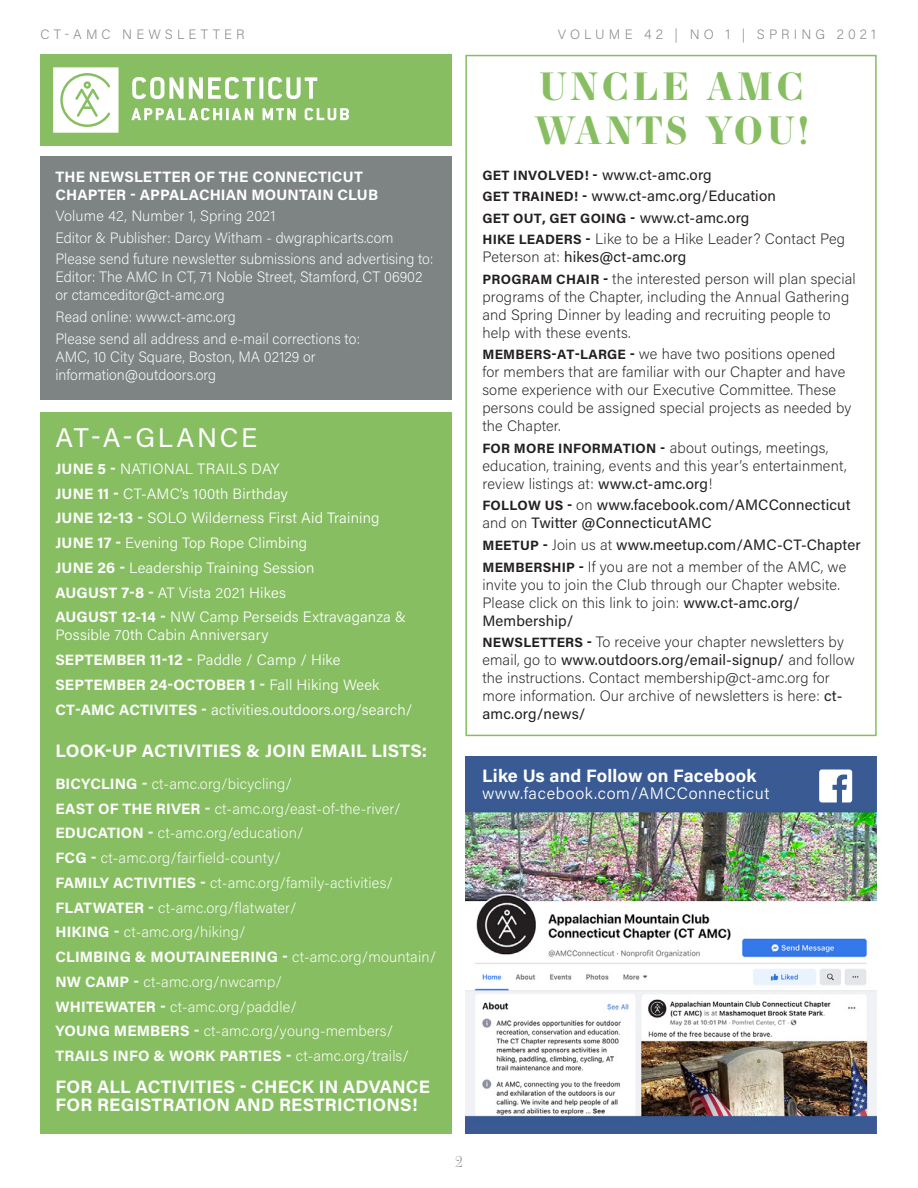
<style>
.page{position:relative;width:918px;height:1188px;background:#fff}
.page>*{position:absolute;margin:0;border:0;box-sizing:border-box;transform-origin:0 0}
.Small_Heading_-_Cent{font:700 37.5px/45px "Essonnes Display";letter-spacing:.1em;color:#87be62}
.Story_Headline_-_Lef{font:27px "Acumin Pro";letter-spacing:.1em;color:#fff}
.Body_Text_-_Left_Jus{font:700 18px/18px "Acumin Pro";letter-spacing:.01em;color:#fff}
.Aleo_B_10_12{font:700 18px "Acumin Pro";letter-spacing:.01em;color:#fff}
.t1{font:300 16.5px "Acumin Pro";letter-spacing:.04em;color:#fff}
.Body_Text_-_Left_Jus-2{font:200 15px/18px "Acumin Pro";letter-spacing:.01em;color:#231f20}
.Body_Text_-_Left_Jus-3{font:200 15px/18px "Acumin Pro";color:#fff}
.Body_Text_-_Left_Jus-4{font:300 15px/18px "Acumin Pro";letter-spacing:.01em;color:#fff}
.Body_Text_-_Left_Jus-5{font:700 15px/18px "Acumin Pro";letter-spacing:.01em;color:#fff}
.Body_Text_-_Left_Jus-6{font:15px/18px "Acumin Pro";letter-spacing:.01em;color:#231f20}
.t2{font:300 15px "Essonnes Display";color:#7e8483}
.t3{font:200 13.5px "Acumin Pro";letter-spacing:.3em;color:#7e8483}
.Body_Text_-_Left_Jus-7{font:700 13.5px "Acumin Pro";letter-spacing:.02em;color:#231f20}
.s1{font-weight:700}
.s2{font-weight:300}
.s3{font-weight:200}
.s4{font-weight:700;font-size:13.5px}
.s5{font-weight:400;font-size:15px}
.s6{font-weight:400}
</style>
<div class="page">
<div style="left:465px;top:55px;width:412px;height:681px;border:2px solid #87be62"></div>
<div style="left:40px;top:54px;width:412px;height:91px;background:#87be62"></div>
<div style="left:40px;top:413px;width:412px;height:721px;background:#87be62"></div>
<div style="left:40px;top:156px;width:412px;height:244px;background:#7e8483"></div>
<svg style="left:53px;top:67px;width:66px;height:66px;background:#ecf4e6"></svg>
<svg style="left:132px;top:77px;width:123px;height:22px"></svg>
<svg style="left:259px;top:77px;width:4px;height:22px"></svg>
<svg style="left:268px;top:77px;width:49px;height:22px"></svg>
<svg style="left:131px;top:108px;width:122px;height:12px"></svg>
<svg style="left:263px;top:108px;width:33px;height:12px"></svg>
<svg style="left:305px;top:108px;width:44px;height:12px"></svg>
<img style="left:465px;top:757px;width:412px;height:377px">
<svg style="left:819px;top:770px;width:33px;height:32px"></svg>
<p class="t3" style="left:40px;top:25px;width:205px">CT-AMC NEWSLETTER</p>
<p class="t3" style="left:558px;top:25px;width:320px">VOLUME 42 | NO 1 | SPRING 2021</p>
<p class="Body_Text_-_Left_Jus-5" style="left:56px;top:167px;width:324px">THE NEWSLETTER OF THE CONNECTICUT<br>CHAPTER - APPALACHIAN MOUNTAIN CLUB</p>
<p class="Body_Text_-_Left_Jus-3" style="left:56px;top:207px;width:222px">Volume 42, Number 1, Spring 2021</p>
<p class="Body_Text_-_Left_Jus-3" style="left:56px;top:228px;width:340px">Editor &amp; Publisher: Darcy Witham - dwgraphicarts.com</p>
<p class="Body_Text_-_Left_Jus-3" style="left:56px;top:250px;width:379px">Please send future newsletter submissions and advertising to:<br>Editor: The AMC In CT, 71 Noble Street, Stamford, CT 06902 or ctamceditor@ct-amc.org</p>
<p class="Body_Text_-_Left_Jus-3" style="left:56px;top:307px;width:182px">Read online: www.ct-amc.org</p>
<p class="Body_Text_-_Left_Jus-3" style="left:56px;top:329px;width:306px">Please send all address and e-mail corrections to:<br>AMC, 10 City Square, Boston, MA 02129 or information@outdoors.org</p>
<p class="Story_Headline_-_Lef" style="left:56px;top:419px;width:203px">AT-A-GLANCE</p>
<p class="Body_Text_-_Left_Jus-4" style="left:56px;top:459px;width:225px"><span class="s1">JUNE 5 -</span> NATIONAL TRAILS DAY</p>
<p class="Body_Text_-_Left_Jus-4" style="left:56px;top:484px;width:234px"><span class="s1">JUNE 11 -</span> CT-AMC’s 100th Birthday</p>
<p class="Body_Text_-_Left_Jus-4" style="left:56px;top:509px;width:326px"><span class="s1">JUNE 12-13 -</span> SOLO Wilderness First Aid Training</p>
<p class="Body_Text_-_Left_Jus-4" style="left:56px;top:533px;width:253px"><span class="s1">JUNE 17 -</span> Evening Top Rope Climbing</p>
<p class="Body_Text_-_Left_Jus-4" style="left:56px;top:558px;width:260px"><span class="s1">JUNE 26 -</span> Leadership Training Session</p>
<p class="Body_Text_-_Left_Jus-4" style="left:56px;top:583px;width:232px"><span class="s1">AUGUST 7-8 -</span> AT Vista 2021 Hikes</p>
<p class="Body_Text_-_Left_Jus-4" style="left:56px;top:608px;width:352px"><span class="s1">AUGUST 12-14 -</span> NW Camp Perseids Extravaganza &amp;<br>Possible 70th Cabin Anniversary</p>
<p class="Body_Text_-_Left_Jus-4" style="left:56px;top:650px;width:287px"><span class="s1">SEPTEMBER 11-12 -</span> Paddle / Camp / Hike</p>
<p class="Body_Text_-_Left_Jus-5" style="left:56px;top:675px;width:326px">SEPTEMBER 24-OCTOBER 1 - <span class="s2">Fall Hiking Week</span></p>
<p class="Body_Text_-_Left_Jus-4" style="left:56px;top:700px;width:358px"><span class="s1">CT-AMC ACTIVITES -</span> activities.outdoors.org/search/</p>
<p class="Body_Text_-_Left_Jus" style="left:56px;top:741px;width:373px">LOOK-UP ACTIVITIES &amp; JOIN EMAIL LISTS:</p>
<p class="Body_Text_-_Left_Jus-3" style="left:56px;top:774px;width:238px"><span class="s1">BICYCLING -</span> ct-amc.org/bicycling/</p>
<p class="Body_Text_-_Left_Jus-3" style="left:56px;top:799px;width:347px"><span class="s1">EAST OF THE RIVER -</span> ct-amc.org/east-of-the-river/</p>
<p class="Body_Text_-_Left_Jus-3" style="left:56px;top:824px;width:250px"><span class="s1">EDUCATION -</span> ct-amc.org/education/</p>
<p class="Body_Text_-_Left_Jus-3" style="left:56px;top:848px;width:227px"><span class="s1">FCG -</span> ct-amc.org/fairfield-county/</p>
<p class="Body_Text_-_Left_Jus-3" style="left:56px;top:873px;width:339px"><span class="s1">FAMILY ACTIVITIES -</span> ct-amc.org/family-activities/</p>
<p class="Body_Text_-_Left_Jus-3" style="left:56px;top:898px;width:243px"><span class="s1">FLATWATER -</span> ct-amc.org/flatwater/</p>
<p class="Body_Text_-_Left_Jus-3" style="left:56px;top:923px;width:192px"><span class="s1">HIKING -</span> ct-amc.org/hiking/</p>
<p class="Body_Text_-_Left_Jus-5" style="left:56px;top:947px;width:382px">CLIMBING &amp; MOUTAINEERING - <span class="s3">ct-amc.org/mountain/</span></p>
<p class="Body_Text_-_Left_Jus-3" style="left:56px;top:972px;width:228px"><span class="s1">NW CAMP -</span> ct-amc.org/nwcamp/</p>
<p class="Body_Text_-_Left_Jus-3" style="left:56px;top:997px;width:243px"><span class="s1">WHITEWATER -</span> ct-amc.org/paddle/</p>
<p class="Body_Text_-_Left_Jus-3" style="left:56px;top:1022px;width:339px"><span class="s1">YOUNG MEMBERS -</span> ct-amc.org/young-members/</p>
<p class="Body_Text_-_Left_Jus-5" style="left:56px;top:1046px;width:355px">TRAILS INFO &amp; WORK PARTIES - <span class="s3">ct-amc.org/trails/</span></p>
<p class="Body_Text_-_Left_Jus" style="left:56px;top:1077px;width:376px">FOR ALL ACTIVITIES - CHECK IN ADVANCE<br>FOR REGISTRATION AND RESTRICTIONS!</p>
<p class="t2" style="left:455px;top:1151px;width:9px">2</p>
<p class="Small_Heading_-_Cent" style="left:535px;top:62px;width:276px">UNCLE AMC<br>WANTS YOU!</p>
<p class="Body_Text_-_Left_Jus-6" style="left:482px;top:165px;width:231px"><span class="s4">GET INVOLVED! -</span> www.ct-amc.org</p>
<p class="Body_Text_-_Left_Jus-6" style="left:482px;top:187px;width:295px"><span class="s4">GET TRAINED! -</span> www.ct-amc.org/Education</p>
<p class="Body_Text_-_Left_Jus-7" style="left:482px;top:209px;width:269px">GET OUT, GET GOING - <span class="s5">www.ct-amc.org</span></p>
<p class="Body_Text_-_Left_Jus-2" style="left:482px;top:230px;width:364px"><span class="s4">HIKE LEADERS -</span> Like to be a Hike Leader? Contact Peg<br>Peterson at: <span class="s6">hikes@ct-amc.org</span></p>
<p class="Body_Text_-_Left_Jus-2" style="left:482px;top:269px;width:375px"><span class="s4">PROGRAM CHAIR -</span> the interested person will plan special programs of the Chapter, including the Annual Gathering and Spring Dinner by leading and recruiting people to help with these events.</p>
<p class="Body_Text_-_Left_Jus-2" style="left:482px;top:345px;width:371px"><span class="s4">MEMBERS-AT-LARGE -</span> we have two positions opened for members that are familiar with our Chapter and have some experience with our Executive Committee. These persons could be assigned special projects as needed by the Chapter.</p>
<p class="Body_Text_-_Left_Jus-2" style="left:482px;top:438px;width:366px"><span class="s4">FOR MORE INFORMATION -</span> about outings, meetings, education, training, events and this year’s entertainment, review listings at: <span class="s6">www.ct-amc.org</span>!</p>
<p class="Body_Text_-_Left_Jus-6" style="left:482px;top:496px;width:370px"><span class="s4">FOLLOW US -</span> <span class="s3">on</span> www.facebook.com/AMCConnecticut <span class="s3">and on</span> Twitter @ConnecticutAMC</p>
<p class="Body_Text_-_Left_Jus-6" style="left:482px;top:535px;width:380px"><span class="s4">MEETUP -</span> <span class="s3">Join us at</span> www.meetup.com/AMC-CT-Chapter</p>
<p class="Body_Text_-_Left_Jus-2" style="left:482px;top:557px;width:365px"><span class="s4">MEMBERSHIP -</span> If you are not a member of the AMC, we invite you to join the Club through our Chapter website.<br>Please click on this link to join: <span class="s6">www.ct-amc.org/ Membership/</span></p>
<p class="Body_Text_-_Left_Jus-2" style="left:482px;top:632px;width:374px"><span class="s4">NEWSLETTERS -</span> To receive your chapter newsletters by email, go to <span class="s6">www.outdoors.org/email-signup/</span> and follow the instructions. Contact membership@ct-amc.org for more information. Our archive of newsletters is here: <span class="s6">ct&shy;amc.org/news/</span></p>
<p class="Aleo_B_10_12" style="left:482px;top:763px;width:276px">Like Us and Follow on Facebook</p>
<p class="t1" style="left:482px;top:781px;width:289px">www.facebook.com/AMCConnecticut</p>
</div>
